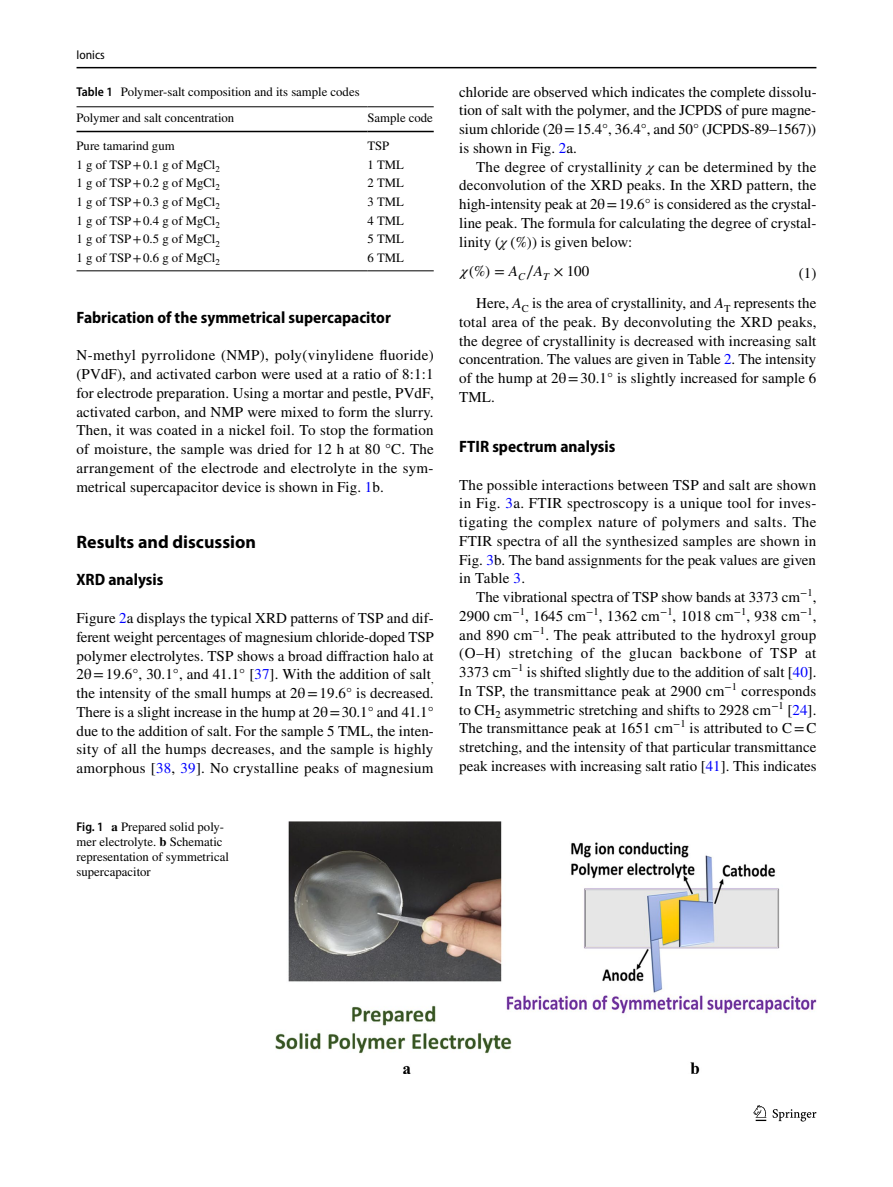
<style>
.page{position:relative;width:893px;height:1187px;background:#fff}
.page>*{position:absolute;margin:0;border:0;box-sizing:border-box;transform-origin:0 0}
.t1{font:700 18px "Myriad Pro";color:#000}
.t2{font:700 semi-condensed 16.5px "Myriad Pro";color:#000}
.t3{font:15px/18.8px "STIX";letter-spacing:.005em;color:#000;text-align:justify}
.t4{font:15px "STIX Math";color:#000}
.t5{font:12.75px/15px "STIX";color:#000}
.t6{font:semi-condensed 12.75px "Myriad Pro";color:#000}
.s1{font-family:"Myriad Pro";font-weight:600;font-stretch:semi-condensed}
.s2{color:#00f}
.s3{font-weight:700}
.s4{font-style:italic}
.s5{font-family:"STIX General";font-style:italic}
.s6{font-family:"STIX General"}
</style>
<div class="page">
<hr style="left:77px;top:67px;width:739px;height:1px;background:#000">
<svg style="left:753px;top:1105px;width:13px;height:15px"></svg>
<svg style="left:773px;top:1109px;width:43px;height:12px"></svg>
<hr style="left:77px;top:106px;width:290px;height:1px;background:#000">
<hr style="left:77px;top:131px;width:290px;height:1px;background:#000">
<hr style="left:367px;top:106px;width:67px;height:1px;background:#000">
<hr style="left:367px;top:131px;width:67px;height:1px;background:#000">
<hr style="left:77px;top:270px;width:290px;height:1px;background:#000">
<hr style="left:367px;top:270px;width:67px;height:1px;background:#000">
<img style="left:275px;top:821px;width:541px;height:252px">
<p class="t6" style="left:77px;top:48px;width:30px">Ionics</p>
<p class="t5" style="left:77px;top:80px;width:285px;line-height:25.5px"><span class="s1">Table 1</span> Polymer-salt composition and its sample codes<br>Polymer and salt concentration</p>
<p class="t5" style="left:367px;top:111px;width:67px">Sample code</p>
<p class="t5" style="left:77px;top:139px;width:100px">Pure tamarind gum</p>
<p class="t5" style="left:367px;top:139px;width:23px">TSP</p>
<p class="t5" style="left:77px;top:158px;width:145px">1 g of TSP+0.1 g of MgCl<sub>2</sub></p>
<p class="t5" style="left:367px;top:158px;width:38px">1 TML</p>
<p class="t5" style="left:77px;top:176px;width:145px">1 g of TSP+0.2 g of MgCl<sub>2</sub></p>
<p class="t5" style="left:367px;top:176px;width:38px">2 TML</p>
<p class="t5" style="left:77px;top:195px;width:145px">1 g of TSP+0.3 g of MgCl<sub>2</sub></p>
<p class="t5" style="left:367px;top:195px;width:38px">3 TML</p>
<p class="t5" style="left:77px;top:214px;width:145px">1 g of TSP+0.4 g of MgCl<sub>2</sub></p>
<p class="t5" style="left:367px;top:214px;width:38px">4 TML</p>
<p class="t5" style="left:77px;top:232px;width:145px">1 g of TSP+0.5 g of MgCl<sub>2</sub></p>
<p class="t5" style="left:367px;top:232px;width:38px">5 TML</p>
<p class="t5" style="left:77px;top:251px;width:145px">1 g of TSP+0.6 g of MgCl<sub>2</sub></p>
<p class="t5" style="left:367px;top:251px;width:38px">6 TML</p>
<p class="t2" style="left:77px;top:308px;width:316px">Fabrication of the symmetrical supercapacitor</p>
<p class="t3" style="left:77px;top:347px;width:359px">N-methyl pyrrolidone (NMP), poly(vinylidene fluoride) (PVdF), and activated carbon were used at a ratio of 8:1:1 for electrode preparation. Using a mortar and pestle, PVdF, activated carbon, and NMP were mixed to form the slurry.<br>Then, it was coated in a nickel foil. To stop the formation of moisture, the sample was dried for 12 h at 80 °C. The arrangement of the electrode and electrolyte in the sym&shy;metrical supercapacitor device is shown in Fig. <span class="s2">1</span>b.</p>
<p class="t1" style="left:77px;top:530px;width:181px">Results and discussion</p>
<p class="t2" style="left:77px;top:570px;width:88px">XRD analysis</p>
<p class="t3" style="left:77px;top:609px;width:359px">Figure <span class="s2">2</span>a displays the typical XRD patterns of TSP and dif&shy;ferent weight percentages of magnesium chloride-doped TSP polymer electrolytes. TSP shows a broad diffraction halo at 2θ=19.6°, 30.1°, and 41.1° [<span class="s2">37</span>]. With the addition of salt<sub>, </sub>the intensity of the small humps at 2θ=19.6° is decreased.<br>There is a slight increase in the hump at 2θ=30.1° and 41.1° due to the addition of salt. For the sample 5 TML, the inten&shy;sity of all the humps decreases, and the sample is highly amorphous [<span class="s2">38</span>, <span class="s2">39</span>]. No crystalline peaks of magnesium</p>
<p class="t5" style="left:77px;top:819px;width:154px"><span class="s1">Fig. 1</span> <span class="s3">a</span> Prepared solid poly&shy;mer electrolyte. <span class="s3">b</span> Schematic representation of symmetrical supercapacitor</p>
<p class="t3" style="left:459px;top:83px;width:359px">chloride are observed which indicates the complete dissolu&shy;tion of salt with the polymer, and the JCPDS of pure magne&shy;sium chloride (2θ=15.4°, 36.4°, and 50° (JCPDS-89–1567)) is shown in Fig. <span class="s2">2</span>a.</p>
<p class="t3" style="left:459px;top:158px;width:359px;text-indent:17px">The degree of crystallinity <span class="s4">χ</span> can be determined by the deconvolution of the XRD peaks. In the XRD pattern, the high-intensity peak at 2θ=19.6° is considered as the crystal&shy;line peak. The formula for calculating the degree of crystal&shy;linity (<span class="s4">χ</span> (%)) is given below:</p>
<p class="t4" style="left:459px;top:265px;width:132px"><span class="s4">𝜒</span>(%) = <span class="s5">A</span><sub>C</sub>∕<span class="s5">A</span><sub>T</sub> × <span class="s6">100</span></p>
<p class="t3" style="left:799px;top:265px;width:19px">(1)</p>
<p class="t3" style="left:459px;top:295px;width:359px;text-indent:17px">Here, <span class="s4">A</span><sub>C</sub> is the area of crystallinity, and <span class="s4">A</span><sub>T</sub> represents the total area of the peak. By deconvoluting the XRD peaks, the degree of crystallinity is decreased with increasing salt concentration. The values are given in Table <span class="s2">2</span>. The intensity of the hump at 2θ=30.1° is slightly increased for sample 6<br>TML.</p>
<p class="t2" style="left:459px;top:437px;width:158px">FTIR spectrum analysis</p>
<p class="t3" style="left:459px;top:476px;width:359px">The possible interactions between TSP and salt are shown in Fig. <span class="s2">3</span>a. FTIR spectroscopy is a unique tool for inves&shy;tigating the complex nature of polymers and salts. The FTIR spectra of all the synthesized samples are shown in Fig. <span class="s2">3</span>b. The band assignments for the peak values are given in Table <span class="s2">3</span>.</p>
<p class="t3" style="left:459px;top:588px;width:359px;text-indent:17px">The vibrational spectra of TSP show bands at 3373 cm<sup>−1</sup>, 2900 cm<sup>−1</sup>, 1645 cm<sup>−1</sup>, 1362 cm<sup>−1</sup>, 1018 cm<sup>−1</sup>, 938 cm<sup>−1</sup>, and 890 cm<sup>−1</sup>. The peak attributed to the hydroxyl group (O–H) stretching of the glucan backbone of TSP at 3373 cm<sup>−1</sup> is shifted slightly due to the addition of salt [<span class="s2">40</span>].<br>In TSP, the transmittance peak at 2900 cm<sup>−1</sup> corresponds to CH<sub>2</sub> asymmetric stretching and shifts to 2928 cm<sup>−1</sup> [<span class="s2">24</span>].<br>The transmittance peak at 1651 cm<sup>−1</sup> is attributed to C=C stretching, and the intensity of that particular transmittance peak increases with increasing salt ratio [<span class="s2">41</span>]. This indicates</p>
</div>
